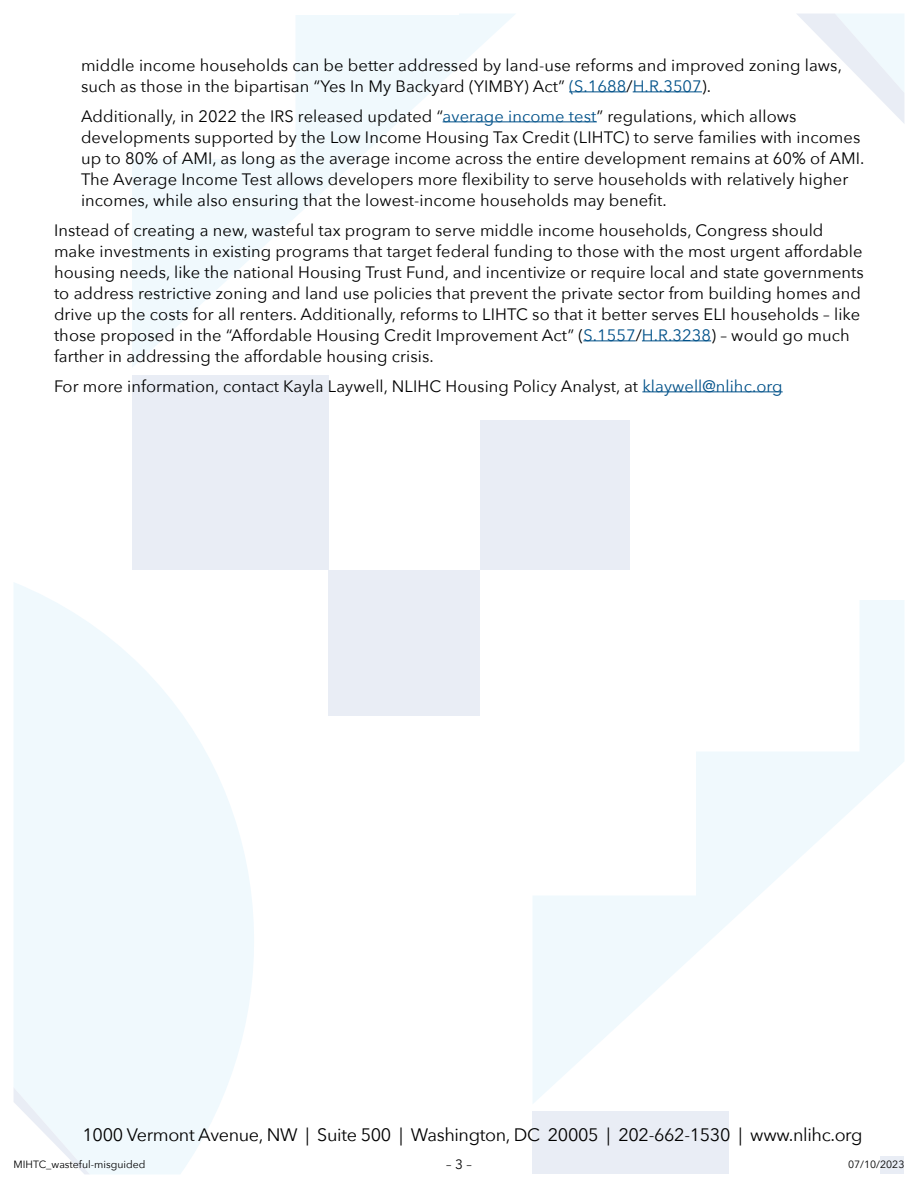
<style>
.page{position:relative;width:918px;height:1188px;background:#fff}
.page>*{position:absolute;margin:0;border:0;box-sizing:border-box;transform-origin:0 0}
.t1{font:18px "Avenir Next";letter-spacing:-.02em;color:#000}
.t2{font:16.5px/21px "Avenir Next";letter-spacing:.005em;color:#000}
.t3{font:13.5px "Avenir Next";color:#000}
.t4{font:10.5px "Avenir Next";color:#000}
.s1{color:#005189}
</style>
<div class="page">
<svg style="left:132px;top:14px;width:580px;height:353px"></svg>
<div style="left:132px;top:375px;width:196px;height:195px;background:#e9edf5"></div>
<div style="left:328px;top:570px;width:152px;height:146px;background:#e9edf5"></div>
<div style="left:480px;top:420px;width:150px;height:150px;background:#e9edf5"></div>
<svg style="left:797px;top:14px;width:107px;height:109px"></svg>
<svg style="left:533px;top:600px;width:371px;height:503px"></svg>
<div style="left:532px;top:1112px;width:197px;height:62px;background:#e9edf5"></div>
<div style="left:880px;top:1156px;width:24px;height:18px;background:#e9edf5"></div>
<svg style="left:14px;top:583px;width:240px;height:591px;fill:#f0f9fd"></svg>
<svg style="left:13px;top:1087px;width:77px;height:87px"></svg>
<hr style="left:569px;top:92px;width:58px;height:1px;background:#005189">
<hr style="left:633px;top:92px;width:69px;height:1px;background:#005189">
<hr style="left:443px;top:122px;width:154px;height:1px;background:#005189">
<hr style="left:583px;top:341px;width:53px;height:1px;background:#005189">
<hr style="left:642px;top:341px;width:69px;height:1px;background:#005189">
<hr style="left:642px;top:392px;width:141px;height:1px;background:#005189">
<p class="t2" style="left:81px;top:54px;width:763px">middle income households can be better addressed by land-use reforms and improved zoning laws, such as those in the bipartisan “Yes In My Backyard (YIMBY) Act” <span class="s1">(S.1688</span>/<span class="s1">H.R.3507</span>).</p>
<p class="t2" style="left:81px;top:105px;width:785px">Additionally, in 2022 the IRS released updated “<span class="s1">average income test</span>” regulations, which allows developments supported by the Low Income Housing Tax Credit (LIHTC) to serve families with incomes up to 80% of AMI, as long as the average income across the entire development remains at 60% of AMI.<br>The Average Income Test allows developers more flexibility to serve households with relatively higher incomes, while also ensuring that the lowest-income households may benefit.</p>
<p class="t2" style="left:54px;top:219px;width:811px">Instead of creating a new, wasteful tax program to serve middle income households, Congress should make investments in existing programs that target federal funding to those with the most urgent affordable housing needs, like the national Housing Trust Fund, and incentivize or require local and state governments to address restrictive zoning and land use policies that prevent the private sector from building homes and drive up the costs for all renters. Additionally, reforms to LIHTC so that it better serves ELI households – like those proposed in the “Affordable Housing Credit Improvement Act” (<span class="s1">S.1557</span>/<span class="s1">H.R.3238</span>) – would go much farther in addressing the affordable housing crisis.</p>
<p class="t2" style="left:54px;top:375px;width:730px">For more information, contact Kayla Laywell, NLIHC Housing Policy Analyst, at <span class="s1">klaywell@nlihc.org</span></p>
<p class="t1" style="left:83px;top:1119px;width:781px">1000 Vermont Avenue, NW | Suite 500 | Washington, DC 20005 | 202-662-1530 | www.nlihc.org</p>
<p class="t3" style="left:446px;top:1153px;width:27px">– 3 –</p>
<p class="t4" style="left:14px;top:1155px;width:133px">MIHTC_wasteful-misguided</p>
<p class="t4" style="left:848px;top:1155px;width:58px">07/10/2023</p>
</div>
